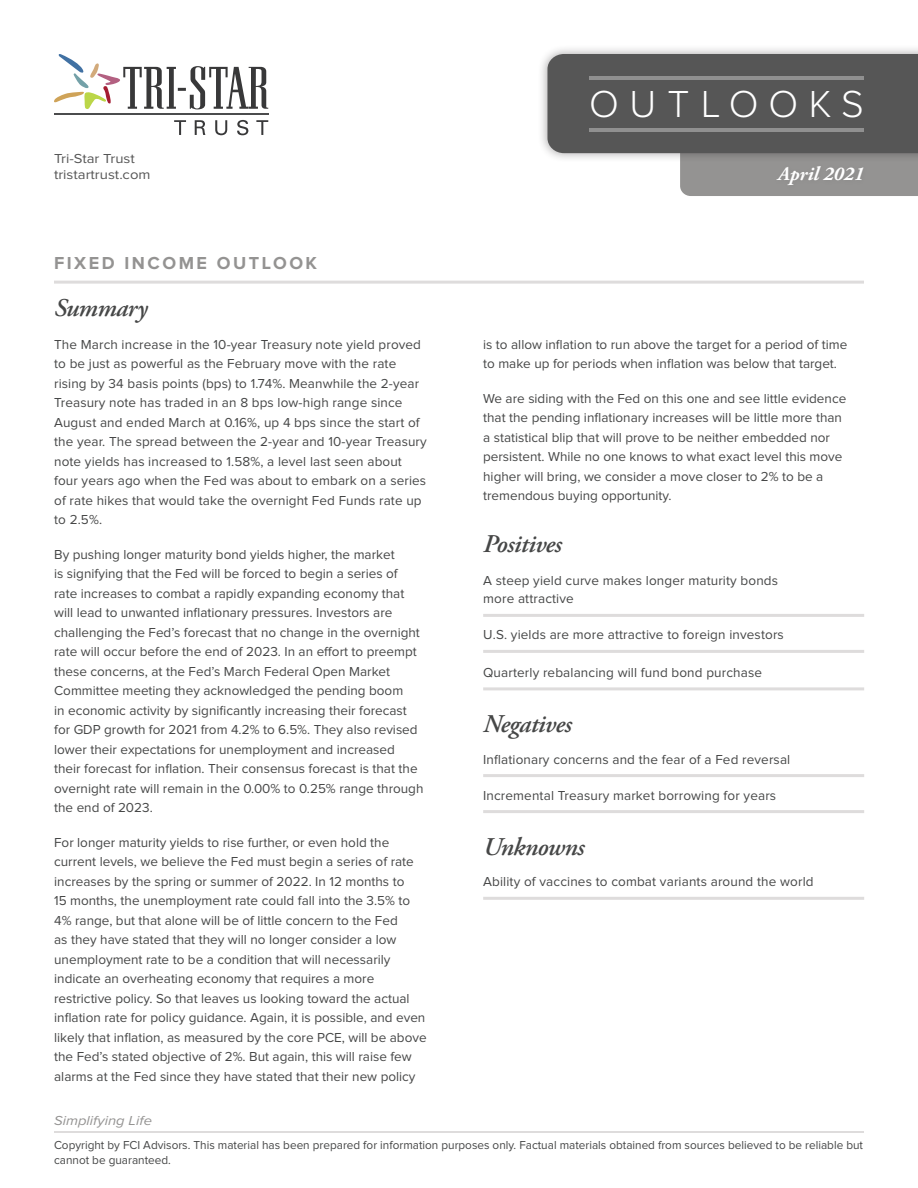
<style>
.page{position:relative;width:918px;height:1188px;background:#fff}
.page>*{position:absolute;margin:0;border:0;box-sizing:border-box;transform-origin:0 0}
.t1{font:300 39px "Proxima Nova";letter-spacing:.27em;color:#fff}
.bullets-square{font:italic 600 25.5px "Adobe Garamond Pro";letter-spacing:-.02em;color:#464747}
.palatino-main{font:italic 600 25.5px "Adobe Garamond Pro";letter-spacing:-.02em;color:#464747}
.t2{font:italic 700 19.5px "Adobe Garamond Pro";color:#fff}
.t3{font:700 18px "Proxima Nova";letter-spacing:.14em;color:#949392}
.palatino-main-2{font:13.5px/19.5px "Proxima Nova";color:#464747}
.bullets-square-2{font:13.5px/18px "Proxima Nova";letter-spacing:.01em;color:#464747}
.t4{font:13.5px/16.2px "Proxima Nova";color:#565656;scale:1.1 1}
.t5{font:italic 13.5px "Proxima Nova";color:#949392;scale:1.1 1}
.t6{font:12px/14.4px "Proxima Nova";color:#464747}
</style>
<div class="page">
<div style="left:538px;top:44px;width:380px;height:119px;background:#231f20;opacity:.38"></div>
<svg style="left:547px;top:54px;width:371px;height:142px;background:#737373"></svg>
<hr style="left:590px;top:76px;width:274px;height:4px;background:#909090">
<hr style="left:590px;top:128px;width:274px;height:4px;background:#909090">
<div style="left:772px;top:162px;width:96px;height:29px;background:#939291"></div>
<hr style="left:483px;top:614px;width:381px;height:3px;background:#dedcdc">
<hr style="left:483px;top:650px;width:381px;height:3px;background:#dedcdc">
<hr style="left:483px;top:687px;width:381px;height:3px;background:#dedcdc">
<hr style="left:483px;top:774px;width:381px;height:3px;background:#dedcdc">
<hr style="left:483px;top:810px;width:381px;height:3px;background:#dedcdc">
<hr style="left:483px;top:897px;width:381px;height:3px;background:#dedcdc">
<hr style="left:54px;top:281px;width:810px;height:3px;background:#dedcdc">
<hr style="left:54px;top:1131px;width:810px;height:2px;background:#dedcdc">
<svg style="left:54px;top:54px;width:214px;height:55px"></svg>
<hr style="left:54px;top:114px;width:215px;height:1px;background:#4b4c4d">
<svg style="left:174px;top:120px;width:12px;height:15px"></svg>
<svg style="left:195px;top:120px;width:10px;height:15px"></svg>
<svg style="left:215px;top:120px;width:12px;height:15px"></svg>
<svg style="left:237px;top:120px;width:11px;height:15px"></svg>
<svg style="left:256px;top:120px;width:12px;height:15px"></svg>
<p class="t4" style="left:54px;top:151px;width:89px">Tri-Star Trust tristartrust.com</p>
<p class="t3" style="left:54px;top:254px;width:265px">FIXED INCOME OUTLOOK</p>
<p class="bullets-square" style="left:54px;top:293px;width:95px">Summary</p>
<p class="palatino-main-2" style="left:54px;top:335px;width:374px">The March increase in the 10-year Treasury note yield proved to be just as powerful as the February move with the rate rising by 34 basis points (bps) to 1.74%. Meanwhile the 2-year Treasury note has traded in an 8 bps low-high range since August and ended March at 0.16%, up 4 bps since the start of the year. The spread between the 2-year and 10-year Treasury note yields has increased to 1.58%, a level last seen about four years ago when the Fed was about to embark on a series of rate hikes that would take the overnight Fed Funds rate up to 2.5%.</p>
<p class="palatino-main-2" style="left:54px;top:545px;width:371px">By pushing longer maturity bond yields higher, the market<br>is signifying that the Fed will be forced to begin a series of rate increases to combat a rapidly expanding economy that will lead to unwanted inflationary pressures. Investors are challenging the Fed’s forecast that no change in the overnight rate will occur before the end of 2023. In an effort to preempt these concerns, at the Fed’s March Federal Open Market Committee meeting they acknowledged the pending boom<br>in economic activity by significantly increasing their forecast for GDP growth for 2021 from 4.2% to 6.5%. They also revised lower their expectations for unemployment and increased their forecast for inflation. Their consensus forecast is that the overnight rate will remain in the 0.00% to 0.25% range through the end of 2023.</p>
<p class="palatino-main-2" style="left:54px;top:833px;width:374px">For longer maturity yields to rise further, or even hold the current levels, we believe the Fed must begin a series of rate increases by the spring or summer of 2022. In 12 months to<br>15 months, the unemployment rate could fall into the 3.5% to 4% range, but that alone will be of little concern to the Fed<br>as they have stated that they will no longer consider a low unemployment rate to be a condition that will necessarily indicate an overheating economy that requires a more restrictive policy. So that leaves us looking toward the actual inflation rate for policy guidance. Again, it is possible, and even likely that inflation, as measured by the core PCE, will be above the Fed’s stated objective of 2%. But again, this will raise few alarms at the Fed since they have stated that their new policy</p>
<p class="t5" style="left:54px;top:1111px;width:91px">Simplifying Life</p>
<h1 class="t1" style="left:589px;top:86px;width:276px">OUTLOOKS</h1>
<h3 class="t2" style="left:778px;top:162px;width:87px">April 2021</h3>
<p class="palatino-main-2" style="left:483px;top:335px;width:366px">is to allow inflation to run above the target for a period of time to make up for periods when inflation was below that target.</p>
<p class="palatino-main-2" style="left:483px;top:389px;width:365px">We are siding with the Fed on this one and see little evidence that the pending inflationary increases will be little more than a statistical blip that will prove to be neither embedded nor persistent. While no one knows to what exact level this move higher will bring, we consider a move closer to 2% to be a tremendous buying opportunity.</p>
<p class="palatino-main" style="left:483px;top:530px;width:80px">Positives</p>
<p class="bullets-square-2" style="left:483px;top:572px;width:296px">A steep yield curve makes longer maturity bonds more attractive</p>
<p class="bullets-square-2" style="left:483px;top:626px;width:302px">U.S. yields are more attractive to foreign investors</p>
<p class="bullets-square-2" style="left:483px;top:664px;width:280px">Quarterly rebalancing will fund bond purchase</p>
<p class="bullets-square" style="left:483px;top:709px;width:90px">Negatives</p>
<p class="bullets-square-2" style="left:483px;top:751px;width:309px">Inflationary concerns and the fear of a Fed reversal</p>
<p class="bullets-square-2" style="left:483px;top:787px;width:295px">Incremental Treasury market borrowing for years</p>
<p class="bullets-square" style="left:483px;top:832px;width:103px">Unknowns</p>
<p class="bullets-square-2" style="left:483px;top:873px;width:332px">Ability of vaccines to combat variants around the world</p>
<p class="t6" style="left:54px;top:1139px;width:811px">Copyright by FCI Advisors. This material has been prepared for information purposes only. Factual materials obtained from sources believed to be reliable but cannot be guaranteed.</p>
</div>
